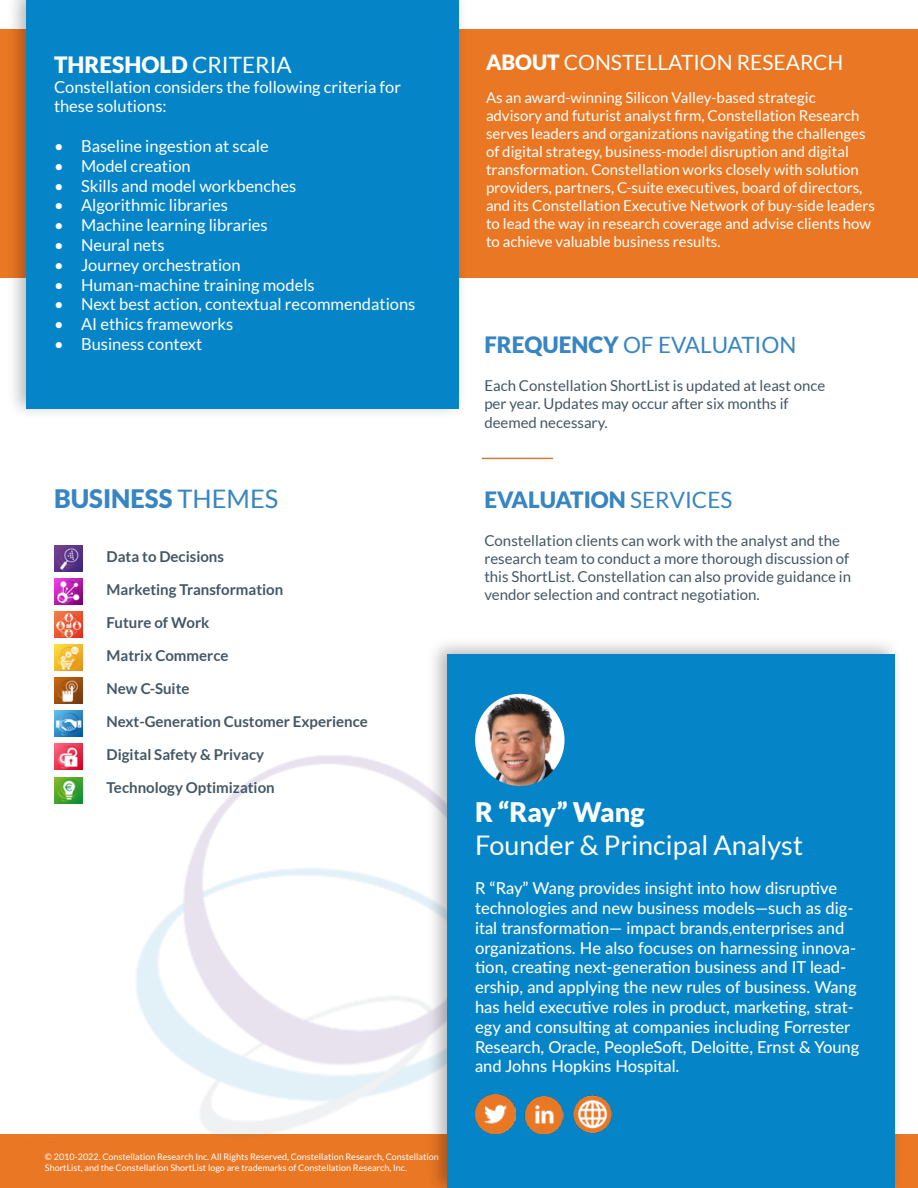
<style>
.page{position:relative;width:918px;height:1188px;background:#fff}
.page>*{position:absolute;margin:0;border:0;box-sizing:border-box;transform-origin:0 0}
.t1{font:27px "Lato";color:#fff}
.t2{font:900 27px "Lato";color:#fff}
.t3{font:900 25.5px "Lato";color:#3785c2}
.t4{font:22.5px "Lato";color:#3785c2}
.t5{font:900 22.5px "Lato";color:#3785c2}
.t6{font:900 22.5px "Lato";color:#fff}
.t7{font:21px "Lato";color:#fff}
.t8{font:500 16.5px/19.8px "Lato";color:#fff}
.t9{font:16.5px/19.8px "Lato";color:#fff}
.t10{font:15px/18px "Lato";color:#fff}
.t11{font:15px/18px "Lato";color:#425665}
.t12{font:700 15px "Lato";color:#435766}
.t13{font:9px/10.8px "Lato";color:#fff}
.s1{font-weight:400}
.s2{font-weight:900}
</style>
<div class="page">
<div style="left:0;top:1134px;width:918px;height:54px;background:#e97724"></div>
<img style="left:54px;top:735px;width:372px;height:402px">
<div style="left:0;top:29px;width:918px;height:249px;background:#e97724"></div>
<hr style="left:482px;top:458px;width:71px;height:1px;background:#d97c38">
<div style="left:6px;top:0;width:462px;height:420px;background:#000;opacity:.29"></div>
<div style="left:27px;top:0;width:432px;height:408px;background:#0585c8"></div>
<div style="left:426px;top:636px;width:477px;height:552px;background:#000;opacity:.29"></div>
<div style="left:447px;top:654px;width:447px;height:534px;background:#0585c8"></div>
<img style="left:475px;top:694px;width:90px;height:92px">
<img style="left:476px;top:1094px;width:39px;height:40px">
<img style="left:524px;top:1095px;width:40px;height:39px">
<img style="left:573px;top:1095px;width:39px;height:39px">
<img style="left:54px;top:644px;width:28px;height:27px">
<img style="left:54px;top:678px;width:28px;height:26px">
<img style="left:54px;top:711px;width:28px;height:26px">
<img style="left:54px;top:743px;width:28px;height:27px">
<img style="left:54px;top:777px;width:28px;height:26px">
<img style="left:54px;top:611px;width:28px;height:27px">
<img style="left:54px;top:578px;width:28px;height:27px">
<img style="left:54px;top:545px;width:28px;height:27px">
<p class="t6" style="left:54px;top:51px;width:239px">THRESHOLD <span class="s1">CRITERIA</span></p>
<p class="t9" style="left:54px;top:77px;width:348px">Constellation considers the following criteria for these solutions:</p>
<p class="t9" style="left:54px;top:136px;width:216px">• Baseline ingestion at scale</p>
<p class="t9" style="left:54px;top:156px;width:138px">• Model creation</p>
<p class="t9" style="left:54px;top:176px;width:244px">• Skills and model workbenches</p>
<p class="t9" style="left:54px;top:195px;width:175px">• Algorithmic libraries</p>
<p class="t9" style="left:54px;top:215px;width:215px">• Machine learning libraries</p>
<p class="t9" style="left:54px;top:235px;width:112px">• Neural nets</p>
<p class="t9" style="left:54px;top:255px;width:188px">• Journey orchestration</p>
<p class="t9" style="left:54px;top:275px;width:262px">• Human-machine training models</p>
<p class="t9" style="left:54px;top:294px;width:363px">• Next best action, contextual recommendations</p>
<p class="t9" style="left:54px;top:314px;width:181px">• AI ethics frameworks</p>
<p class="t9" style="left:54px;top:334px;width:150px">• Business context</p>
<p class="t3" style="left:54px;top:484px;width:226px">BUSINESS <span class="s1">THEMES</span></p>
<p class="t12" style="left:107px;top:548px;width:119px">Data to Decisions</p>
<p class="t12" style="left:107px;top:581px;width:178px">Marketing Transformation</p>
<p class="t12" style="left:107px;top:614px;width:104px">Future of Work</p>
<p class="t12" style="left:107px;top:647px;width:123px">Matrix Commerce</p>
<p class="t12" style="left:107px;top:680px;width:84px">New C-Suite</p>
<p class="t12" style="left:107px;top:713px;width:263px">Next-Generation Customer Experience</p>
<p class="t12" style="left:107px;top:746px;width:159px">Digital Safety &amp; Privacy</p>
<p class="t12" style="left:107px;top:779px;width:170px">Technology Optimization</p>
<p class="t13" style="left:45px;top:1151px;width:395px">© 2010-2022. Constellation Research Inc. All Rights Reserved, Constellation Research, Constellation<br>ShortList, and the Constellation ShortList logo are trademarks of Constellation Research, Inc.</p>
<p class="t7" style="left:486px;top:51px;width:359px"><span class="s2">ABOUT</span> CONSTELLATION RESEARCH</p>
<p class="t10" style="left:486px;top:88px;width:390px">As an award-winning Silicon Valley-based strategic advisory and futurist analyst firm, Constellation Research serves leaders and organizations navigating the challenges of digital strategy, business-model disruption and digital transformation. Constellation works closely with solution providers, partners, C-suite executives, board of directors, and its Constellation Executive Network of buy-side leaders to lead the way in research coverage and advise clients how to achieve valuable business results.</p>
<p class="t4" style="left:484px;top:332px;width:314px"><span class="s2">FREQUENCY</span> OF EVALUATION</p>
<p class="t11" style="left:484px;top:376px;width:343px">Each Constellation ShortList is updated at least once per year. Updates may occur after six months if</p>
<p class="t11" style="left:484px;top:414px;width:125px">deemed necessary.</p>
<p class="t5" style="left:484px;top:487px;width:249px">EVALUATION <span class="s1">SERVICES</span></p>
<p class="t11" style="left:484px;top:532px;width:368px">Constellation clients can work with the analyst and the research team to conduct a more thorough discussion of this ShortList. Constellation can also provide guidance in vendor selection and contract negotiation.</p>
<p class="t2" style="left:475px;top:796px;width:171px">R “Ray” Wang</p>
<p class="t1" style="left:475px;top:830px;width:330px">Founder &amp; Principal Analyst</p>
<p class="t8" style="left:475px;top:878px;width:386px">R “Ray” Wang provides insight into how disruptive technologies and new business models—such as dig&shy;ital transformation— impact brands,enterprises and organizations. He also focuses on harnessing innova&shy;tion, creating next-generation business and IT lead&shy;ership, and applying the new rules of business. Wang has held executive roles in product, marketing, strat&shy;egy and consulting at companies including Forrester Research, Oracle, PeopleSoft, Deloitte, Ernst &amp; Young and Johns Hopkins Hospital.</p>
</div>
